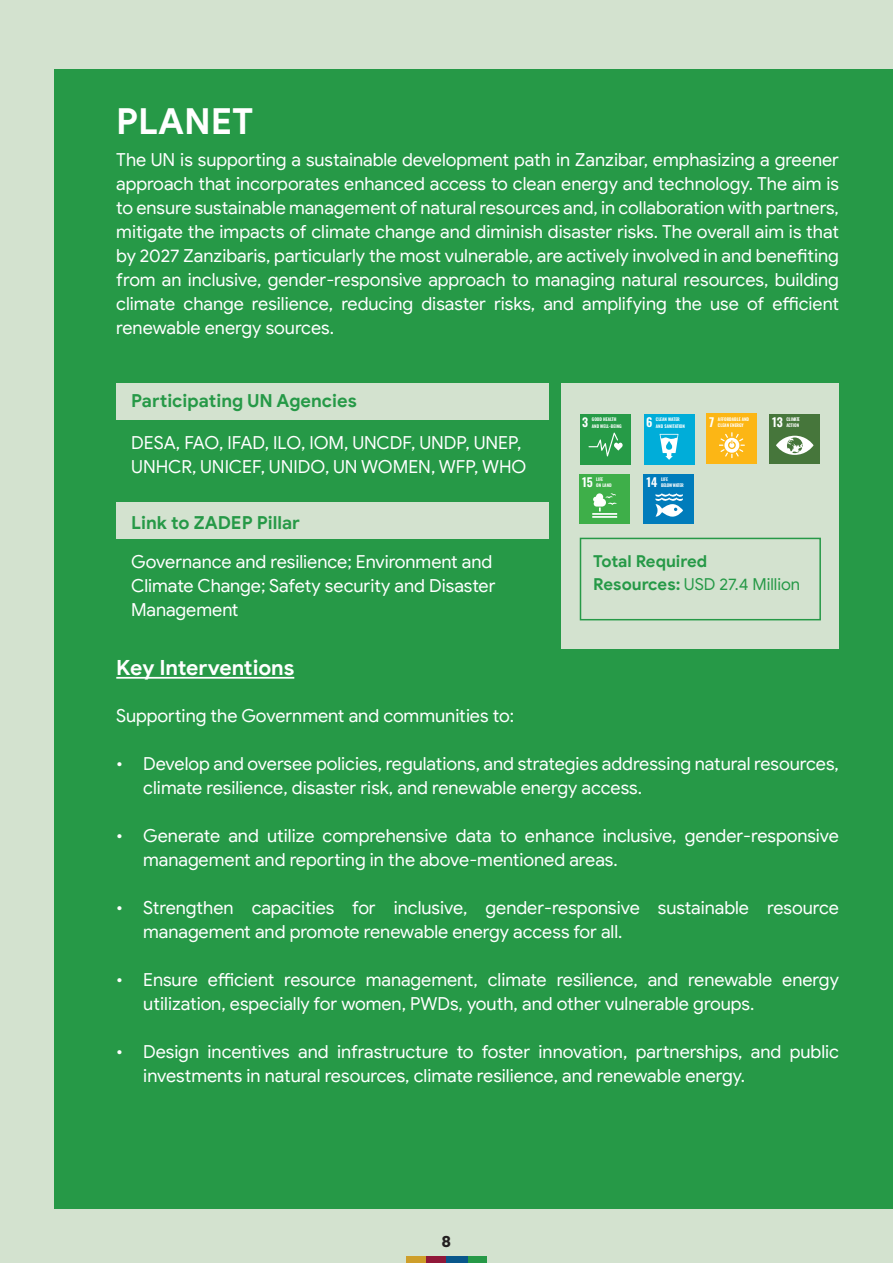
<style>
.page{position:relative;width:893px;height:1263px;background:#d3e2cf}
.page>*{position:absolute;margin:0;border:0;box-sizing:border-box;transform-origin:0 0}
.t1{font:700 36px "Google Sans";color:#fff}
.t2{font:700 21px "Google Sans";letter-spacing:-.01em;color:#fff}
.t3{font:18px/24px "Google Sans";color:#fff}
.t4{font:700 18px "Google Sans";color:#269947}
.t5{font:16.5px "Google Sans";color:#269947}
.t6{font:700 16.5px "Google Sans";color:#269947}
.t7{font:700 15px "Poppins";color:#231f20}
.t8{font:600 12px "Oswald";color:#fff}
.t9{font:600 11.85px "Oswald";color:#fff}
.t10{font:600 4.5px "Oswald";color:#fff}
.t11{font:600 4.5px "Oswald";letter-spacing:-.05em;color:#fff}
.s1{font-weight:700}
</style>
<div class="page">
<div style="left:54px;top:69px;width:839px;height:1140px;background:#269947"></div>
<div style="left:116px;top:384px;width:432px;height:36px;background:#d3e2cf"></div>
<div style="left:116px;top:503px;width:432px;height:36px;background:#d3e2cf"></div>
<hr style="left:116px;top:677px;width:178px;height:2px;background:#fff">
<div style="left:561px;top:384px;width:277px;height:265px;background:#d3e2cf"></div>
<div style="left:580px;top:414px;width:51px;height:50px;background:#269b47"></div>
<svg style="left:588px;top:433px;width:35px;height:23px"></svg>
<div style="left:644px;top:414px;width:50px;height:50px;background:#00add9"></div>
<svg style="left:660px;top:434px;width:18px;height:26px"></svg>
<div style="left:769px;top:414px;width:51px;height:49px;background:#46763b"></div>
<svg style="left:776px;top:436px;width:38px;height:19px"></svg>
<div style="left:644px;top:475px;width:50px;height:49px;background:#007cbb"></div>
<svg style="left:655px;top:493px;width:28px;height:24px"></svg>
<div style="left:579px;top:475px;width:51px;height:49px;background:#3eaf49"></div>
<hr style="left:592px;top:513px;width:25px;height:2px;background:#fff">
<hr style="left:592px;top:516px;width:25px;height:2px;background:#fff">
<svg style="left:593px;top:493px;width:23px;height:18px"></svg>
<div style="left:706px;top:414px;width:51px;height:50px;background:#fcb615"></div>
<svg style="left:719px;top:432px;width:26px;height:26px"></svg>
<div style="left:580px;top:538px;width:241px;height:82px;border:2px solid #269947"></div>
<div style="left:406px;top:1256px;width:21px;height:7px;background:#ce9e2a"></div>
<div style="left:426px;top:1256px;width:21px;height:7px;background:#901839"></div>
<div style="left:467px;top:1256px;width:20px;height:7px;background:#269947"></div>
<div style="left:446px;top:1256px;width:22px;height:7px;background:#09578b"></div>
<p class="t1" style="left:116px;top:99px;width:139px">PLANET</p>
<p class="t3" style="left:116px;top:148px;width:724px;text-align:justify">The UN is supporting a sustainable development path in Zanzibar, emphasizing a greener approach that incorporates enhanced access to clean energy and technology. The aim is to ensure sustainable management of natural resources and, in collaboration with partners, mitigate the impacts of climate change and diminish disaster risks. The overall aim is that by 2027 Zanzibaris, particularly the most vulnerable, are actively involved in and benefiting from an inclusive, gender-responsive approach to managing natural resources, building climate change resilience, reducing disaster risks, and amplifying the use of efficient renewable energy sources.</p>
<p class="t4" style="left:131px;top:390px;width:227px">Participating UN Agencies</p>
<p class="t3" style="left:131px;top:431px;width:396px">DESA, FAO, IFAD, ILO, IOM, UNCDF, UNDP, UNEP,<br>UNHCR, UNICEF, UNIDO, UN WOMEN, WFP, WHO</p>
<p class="t9" style="left:582px;top:416px;width:7px">3</p>
<p class="t10" style="left:592px;top:423px;width:31px">AND WELL-BEING</p>
<p class="t10" style="left:592px;top:417px;width:26px">GOOD HEALTH</p>
<p class="t8" style="left:646px;top:416px;width:8px">6</p>
<p class="t10" style="left:656px;top:423px;width:31px">AND SANITATION</p>
<p class="t10" style="left:656px;top:417px;width:25px">CLEAN WATER</p>
<p class="t10" style="left:718px;top:417px;width:33px">AFFORDABLE AND</p>
<p class="t8" style="left:709px;top:416px;width:7px">7</p>
<p class="t10" style="left:718px;top:423px;width:27px">CLEAN ENERGY</p>
<p class="t8" style="left:772px;top:415px;width:12px">13</p>
<p class="t10" style="left:786px;top:422px;width:14px">ACTION</p>
<p class="t10" style="left:786px;top:416px;width:15px">CLIMATE</p>
<p class="t8" style="left:582px;top:476px;width:12px">15</p>
<p class="t10" style="left:596px;top:483px;width:17px">ON LAND</p>
<p class="t10" style="left:596px;top:477px;width:9px">LIFE</p>
<p class="t10" style="left:661px;top:477px;width:9px">LIFE</p>
<p class="t8" style="left:647px;top:476px;width:12px">14</p>
<p class="t11" style="left:661px;top:483px;width:24px">BELOW WATER</p>
<p class="t4" style="left:131px;top:512px;width:170px">Link to ZADEP Pillar</p>
<p class="t3" style="left:131px;top:550px;width:366px">Governance and resilience; Environment and<br>Climate Change; Safety security and Disaster<br>Management</p>
<p class="t2" style="left:116px;top:655px;width:179px">Key Interventions</p>
<p class="t3" style="left:116px;top:703px;width:399px">Supporting the Government and communities to:</p>
<p class="t3" style="left:143px;top:751px;width:697px;text-indent:-27px">• Develop and oversee policies, regulations, and strategies addressing natural resources, climate resilience, disaster risk, and renewable energy access.</p>
<p class="t3" style="left:143px;top:823px;width:697px;text-indent:-27px">• Generate and utilize comprehensive data to enhance inclusive, gender-responsive management and reporting in the above-mentioned areas.</p>
<p class="t3" style="left:143px;top:895px;width:697px;text-indent:-27px">• Strengthen capacities for inclusive, gender-responsive sustainable resource management and promote renewable energy access for all.</p>
<p class="t3" style="left:143px;top:967px;width:697px;text-indent:-27px">• Ensure efficient resource management, climate resilience, and renewable energy utilization, especially for women, PWDs, youth, and other vulnerable groups.</p>
<p class="t3" style="left:143px;top:1039px;width:697px;text-indent:-27px">• Design incentives and infrastructure to foster innovation, partnerships, and public investments in natural resources, climate resilience, and renewable energy.</p>
<p class="t6" style="left:593px;top:551px;width:115px">Total Required</p>
<p class="t5" style="left:593px;top:574px;width:208px"><span class="s1">Resources:</span> USD 27.4 Million</p>
<p class="t7" style="left:442px;top:1232px;width:11px">8</p>
</div>
